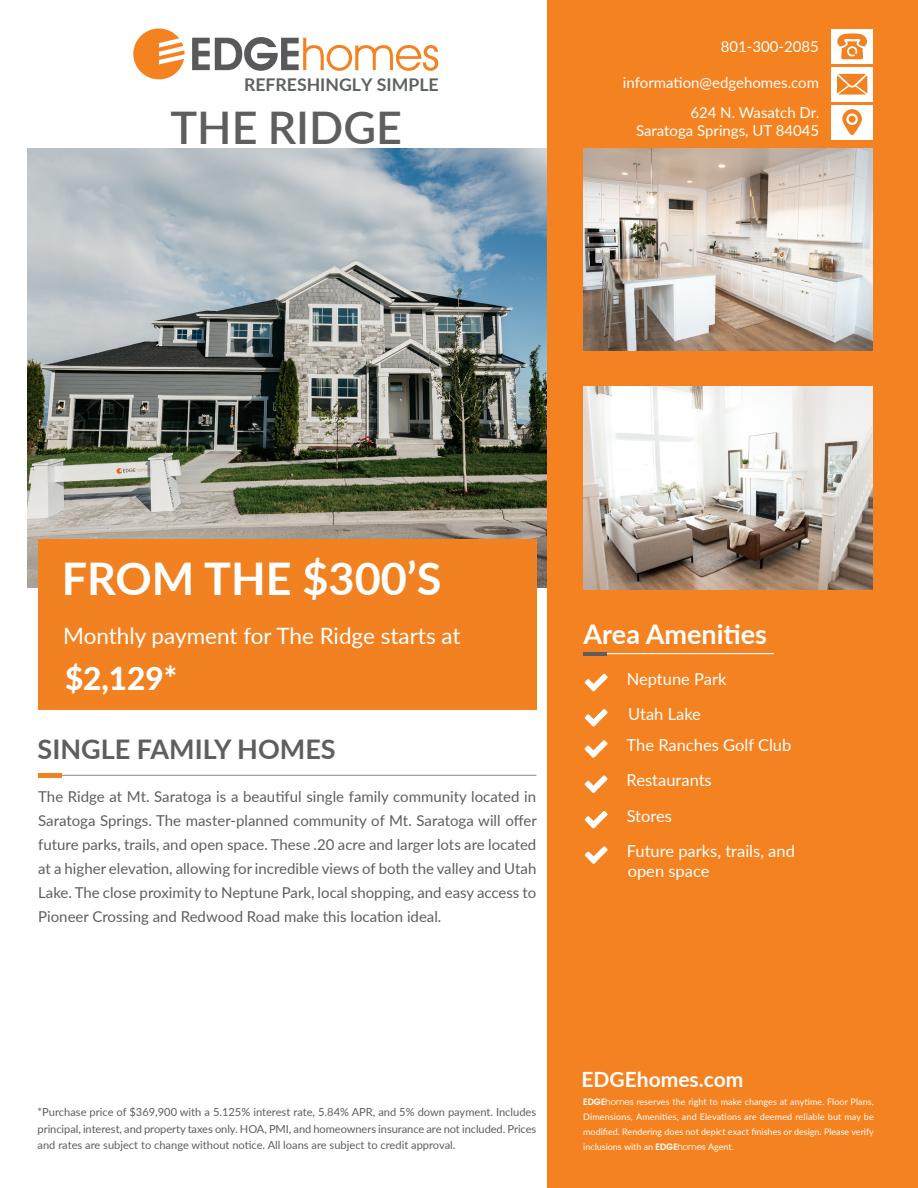
<style>
.page{position:relative;width:918px;height:1188px;background:#fff}
.page>*{position:absolute;margin:0;border:0;box-sizing:border-box;transform-origin:0 0}
.t1{font:700 45px "Lato";color:#fff}
.t2{font:600 45px "Lato";color:#5e5e5e}
.t3{font:800 31.5px "Lato";color:#fff}
.t4{font:700 27px "Lato";color:#5e5e5e}
.t5{font:700 27px "Lato";color:#fff}
.t6{font:22.5px "Lato";color:#fff}
.t7{font:700 21px "Lato";color:#fff}
.t8{font:700 17.55px "Lato";color:#5e6161}
.t9{font:16.5px "Lato";color:#fff}
.t10{font:15px/24px "Lato";color:#5e5e5e;text-align:justify}
.t11{font:15px "Lato";color:#fff}
.t12{font:11.1px/16.5px "Lato";color:#5e5e5e;text-align:justify}
.t13{font:9px/15px "Lato";color:#fff;text-align:justify}
.s1{font-family:"Avant Garde IT Cby BT";font-weight:600}
.s2{font-family:"Avant Garde IT Cby BT"}
</style>
<div class="page">
<img style="left:27px;top:148px;width:521px;height:440px">
<div style="left:548px;top:0;width:370px;height:1188px;background:#f58220"></div>
<div style="left:38px;top:539px;width:498px;height:171px;background:#f28221"></div>
<img style="left:584px;top:387px;width:288px;height:202px">
<img style="left:584px;top:148px;width:289px;height:203px">
<svg style="left:133px;top:28px;width:52px;height:51px"></svg>
<svg style="left:192px;top:37px;width:246px;height:34px"></svg>
<div style="left:832px;top:29px;width:41px;height:34px;background:#fff"></div>
<svg style="left:837px;top:33px;width:30px;height:26px"></svg>
<div style="left:832px;top:67px;width:41px;height:34px;background:#fff"></div>
<svg style="left:837px;top:74px;width:30px;height:21px"></svg>
<div style="left:832px;top:105px;width:41px;height:34px;background:#fff"></div>
<svg style="left:842px;top:109px;width:20px;height:26px"></svg>
<div style="left:849px;top:116px;width:7px;height:7px;background:#f28221;border-radius:50%"></div>
<hr style="left:584px;top:653px;width:190px;height:1px;background:#fff">
<hr style="left:584px;top:652px;width:23px;height:3px;background:#5e5e5e">
<svg style="left:585px;top:674px;width:23px;height:17px"></svg>
<svg style="left:585px;top:709px;width:23px;height:17px"></svg>
<hr style="left:38px;top:775px;width:498px;height:1px;background:#919496">
<div style="left:38px;top:773px;width:24px;height:5px;background:#f28221"></div>
<svg style="left:585px;top:740px;width:22px;height:18px"></svg>
<svg style="left:585px;top:776px;width:22px;height:17px"></svg>
<svg style="left:585px;top:811px;width:23px;height:17px"></svg>
<svg style="left:585px;top:846px;width:23px;height:18px"></svg>
<p class="t8" style="left:244px;top:71px;width:196px">REFRESHINGLY SIMPLE</p>
<p class="t2" style="left:170px;top:95px;width:233px">THE RIDGE</p>
<p class="t11" style="left:721px;top:36px;width:100px">801-300-2085</p>
<p class="t11" style="left:623px;top:72px;width:198px">information@edgehomes.com</p>
<p class="t11" style="left:690px;top:102px;width:130px">624 N. Wasatch Dr.</p>
<p class="t11" style="left:636px;top:120px;width:185px">Saratoga Springs, UT 84045</p>
<p class="t1" style="left:62px;top:545px;width:381px">FROM THE $300’S</p>
<p class="t6" style="left:63px;top:620px;width:399px">Monthly payment for The Ridge starts at</p>
<p class="t3" style="left:65px;top:655px;width:114px">$2,129*</p>
<p class="t4" style="left:38px;top:729px;width:300px">SINGLE FAMILY HOMES</p>
<p class="t10" style="left:38px;top:784px;width:500px">The Ridge at Mt. Saratoga is a beautiful single family community located in Saratoga Springs. The master-planned community of Mt. Saratoga will offer future parks, trails, and open space. These .20 acre and larger lots are located at a higher elevation, allowing for incredible views of both the valley and Utah Lake. The close proximity to Neptune Park, local shopping, and easy access to Pioneer Crossing and Redwood Road make this location ideal.</p>
<p class="t5" style="left:584px;top:614px;width:185px">Area Amenities</p>
<p class="t9" style="left:627px;top:667px;width:101px">Neptune Park</p>
<p class="t9" style="left:628px;top:702px;width:74px">Utah Lake</p>
<p class="t9" style="left:627px;top:733px;width:166px">The Ranches Golf Club</p>
<p class="t9" style="left:627px;top:769px;width:87px">Restaurants</p>
<p class="t9" style="left:627px;top:804px;width:47px">Stores</p>
<p class="t9" style="left:627px;top:839px;width:170px">Future parks, trails, and</p>
<p class="t9" style="left:628px;top:859px;width:83px">open space</p>
<p class="t12" style="left:38px;top:1104px;width:500px">*Purchase price of $369,900 with a 5.125% interest rate, 5.84% APR, and 5% down payment. Includes principal, interest, and property taxes only. HOA, PMI, and homeowners insurance are not included. Prices and rates are subject to change without notice. All loans are subject to credit approval.</p>
<p class="t7" style="left:582px;top:1064px;width:163px">EDGEhomes.com</p>
<p class="t13" style="left:583px;top:1094px;width:292px"><span class="s1">EDGE</span><span class="s2">homes</span> reserves the right to make changes at anytime. Floor Plans, Dimensions, Amenities, and Elevations are deemed reliable but may be modified. Rendering does not depict exact finishes or design. Please verify inclusions with an <span class="s1">EDGE</span><span class="s2">homes</span> Agent.</p>
</div>
